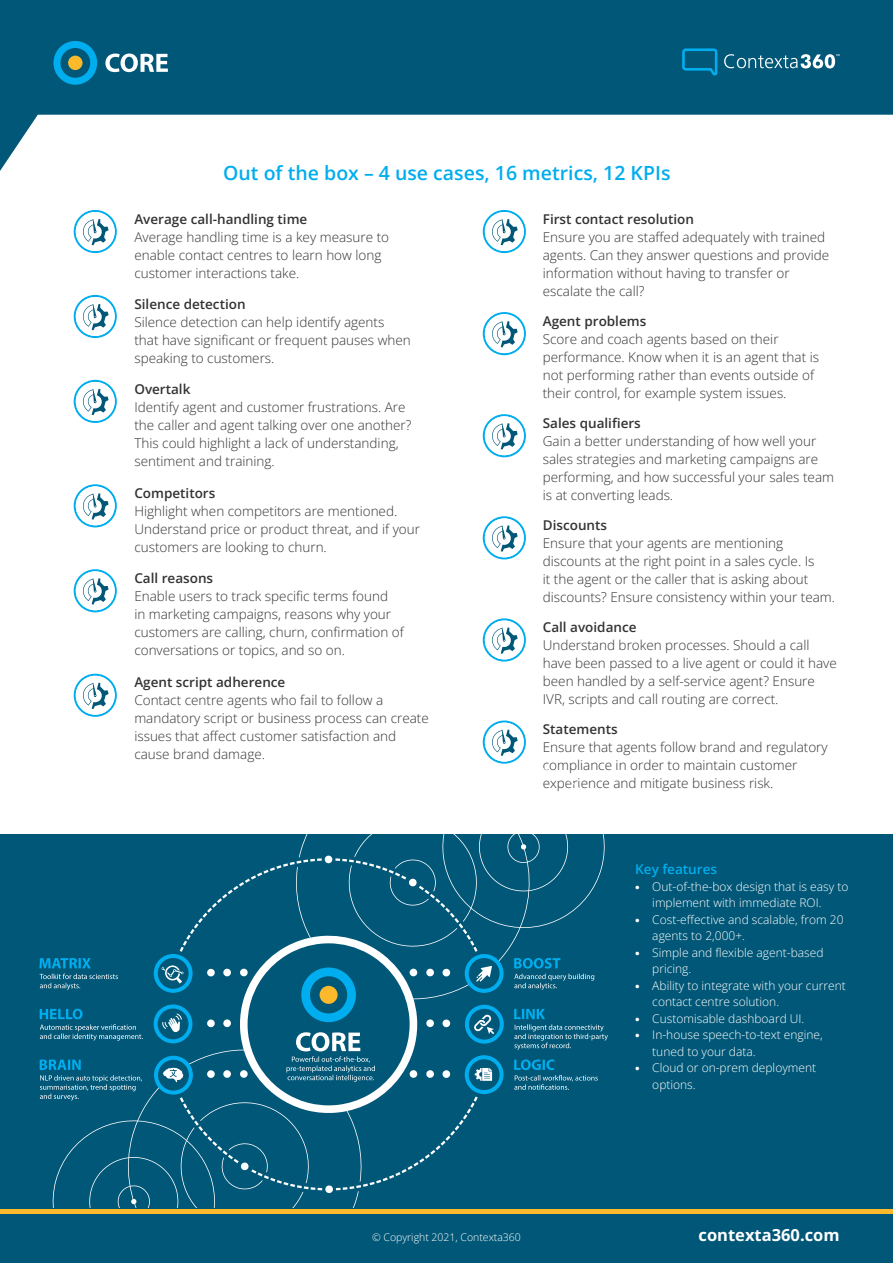
<style>
.page{position:relative;width:893px;height:1263px;background:#fff}
.page>*{position:absolute;margin:0;border:0;box-sizing:border-box;transform-origin:0 0}
.t1{font:600 19.5px "Open Sans";color:#00adee}
.t2{font:700 16.5px "Open Sans";color:#fff}
.t3{font:300 13.5px/18px "Open Sans";color:#333}
.t4{font:600 13.5px "Open Sans";color:#333}
.t5{font:600 13.5px "Open Sans";color:#00adee}
.t6{font:300 12px/16.5px "Open Sans";color:#fff}
.t7{font:300 10.5px "Open Sans";color:#fff}
.s1{font-family:"Myriad Pro";font-weight:700;font-size:13.5px}
</style>
<div class="page">
<div style="left:0;top:835px;width:893px;height:428px;background:#005777"></div>
<div style="left:0;top:30px;width:893px;height:85px;background:#005777"></div>
<svg style="left:53px;top:41px;width:44px;height:44px;background:#007eac"></svg>
<div style="left:68px;top:56px;width:15px;height:14px;background:#fcb92c;border-radius:50%"></div>
<svg style="left:105px;top:54px;width:63px;height:18px"></svg>
<svg style="left:0;top:115px;width:38px;height:56px"></svg>
<svg style="left:682px;top:48px;width:35px;height:28px"></svg>
<svg style="left:724px;top:54px;width:115px;height:14px"></svg>
<svg style="left:74px;top:210px;width:43px;height:43px"></svg>
<svg style="left:74px;top:295px;width:43px;height:43px"></svg>
<svg style="left:74px;top:380px;width:43px;height:43px"></svg>
<svg style="left:74px;top:484px;width:43px;height:43px"></svg>
<svg style="left:74px;top:569px;width:43px;height:43px"></svg>
<svg style="left:483px;top:210px;width:43px;height:43px"></svg>
<svg style="left:483px;top:312px;width:43px;height:43px"></svg>
<svg style="left:483px;top:414px;width:43px;height:43px"></svg>
<svg style="left:483px;top:516px;width:43px;height:43px"></svg>
<svg style="left:483px;top:618px;width:43px;height:43px"></svg>
<div style="left:0;top:0;width:893px;height:30px;background:#005777"></div>
<svg style="left:39px;top:674px;width:569px;height:534px"></svg>
<hr style="left:0;top:1209px;width:893px;height:4px;background:#fcb92c">
<h1 class="t1" style="left:223px;top:159px;width:449px">Out of the box – 4 use cases, 16 metrics, 12 KPIs</h1>
<p class="t4" style="left:134px;top:210px;width:175px">Average call-handling time</p>
<p class="t3" style="left:134px;top:228px;width:256px">Average handling time is a key measure to enable contact centres to learn how long customer interactions take.</p>
<p class="t4" style="left:543px;top:210px;width:153px">First contact resolution</p>
<p class="t3" style="left:543px;top:228px;width:288px">Ensure you are staffed adequately with trained agents. Can they answer questions and provide information without having to transfer or escalate the call?</p>
<p class="t4" style="left:134px;top:295px;width:113px">Silence detection</p>
<p class="t3" style="left:134px;top:312px;width:278px">Silence detection can help identify agents that have significant or frequent pauses when speaking to customers.</p>
<p class="t4" style="left:543px;top:312px;width:105px">Agent problems</p>
<p class="t3" style="left:543px;top:330px;width:278px">Score and coach agents based on their performance. Know when it is an agent that is not performing rather than events outside of</p>
<p class="t4" style="left:134px;top:379px;width:58px">Overtalk</p>
<p class="t3" style="left:543px;top:384px;width:245px">their control, for example system issues.</p>
<p class="t3" style="left:134px;top:397px;width:279px">Identify agent and customer frustrations. Are the caller and agent talking over one another?<br>This could highlight a lack of understanding, sentiment and training.</p>
<p class="t4" style="left:543px;top:414px;width:100px">Sales qualifiers</p>
<p class="t3" style="left:543px;top:432px;width:293px">Gain a better understanding of how well your sales strategies and marketing campaigns are performing, and how successful your sales team</p>
<p class="t4" style="left:134px;top:484px;width:82px">Competitors</p>
<p class="t3" style="left:543px;top:486px;width:132px">is at converting leads.</p>
<p class="t3" style="left:134px;top:502px;width:287px">Highlight when competitors are mentioned.<br>Understand price or product threat, and if your customers are looking to churn.</p>
<p class="t4" style="left:543px;top:516px;width:66px">Discounts</p>
<p class="t3" style="left:543px;top:534px;width:294px">Ensure that your agents are mentioning discounts at the right point in a sales cycle. Is<br>it the agent or the caller that is asking about discounts? Ensure consistency within your team.</p>
<p class="t4" style="left:134px;top:569px;width:80px">Call reasons</p>
<p class="t3" style="left:134px;top:587px;width:271px">Enable users to track specific terms found<br>in marketing campaigns, reasons why your customers are calling, churn, confirmation of conversations or topics, and so on.</p>
<p class="t4" style="left:543px;top:618px;width:95px">Call avoidance</p>
<p class="t3" style="left:543px;top:636px;width:296px">Understand broken processes. Should a call have been passed to a live agent or could it have been handled by a self-service agent? Ensure IVR, scripts and call routing are correct.</p>
<p class="t4" style="left:134px;top:673px;width:153px">Agent script adherence</p>
<p class="t3" style="left:134px;top:691px;width:296px">Contact centre agents who fail to follow a mandatory script or business process can create issues that affect customer satisfaction and cause brand damage.</p>
<p class="t4" style="left:543px;top:720px;width:76px">Statements</p>
<p class="t3" style="left:543px;top:738px;width:286px">Ensure that agents follow brand and regulatory compliance in order to maintain customer experience and mitigate business risk.</p>
<p class="t5" style="left:635px;top:860px;width:83px">Key features</p>
<p class="t6" style="left:652px;top:878px;width:198px;text-indent:-17px"><span class="s1">•</span> Out-of-the-box design that is easy to implement with immediate ROI.</p>
<p class="t6" style="left:652px;top:911px;width:193px;text-indent:-17px"><span class="s1">•</span> Cost-effective and scalable, from 20 agents to 2,000+.</p>
<p class="t6" style="left:652px;top:944px;width:173px;text-indent:-17px"><span class="s1">•</span> Simple and flexible agent-based pricing.</p>
<p class="t6" style="left:652px;top:977px;width:195px;text-indent:-17px"><span class="s1">•</span> Ability to integrate with your current contact centre solution.</p>
<p class="t6" style="left:635px;top:1010px;width:171px"><span class="s1">•</span> Customisable dashboard UI.</p>
<p class="t6" style="left:652px;top:1026px;width:172px;text-indent:-17px"><span class="s1">•</span> In-house speech-to-text engine, tuned to your data.</p>
<p class="t6" style="left:652px;top:1059px;width:165px;text-indent:-17px"><span class="s1">•</span> Cloud or on-prem deployment options.</p>
<p class="t7" style="left:372px;top:1230px;width:150px">© Copyright 2021, Contexta360</p>
<p class="t2" style="left:699px;top:1224px;width:143px">contexta360.com</p>
</div>
